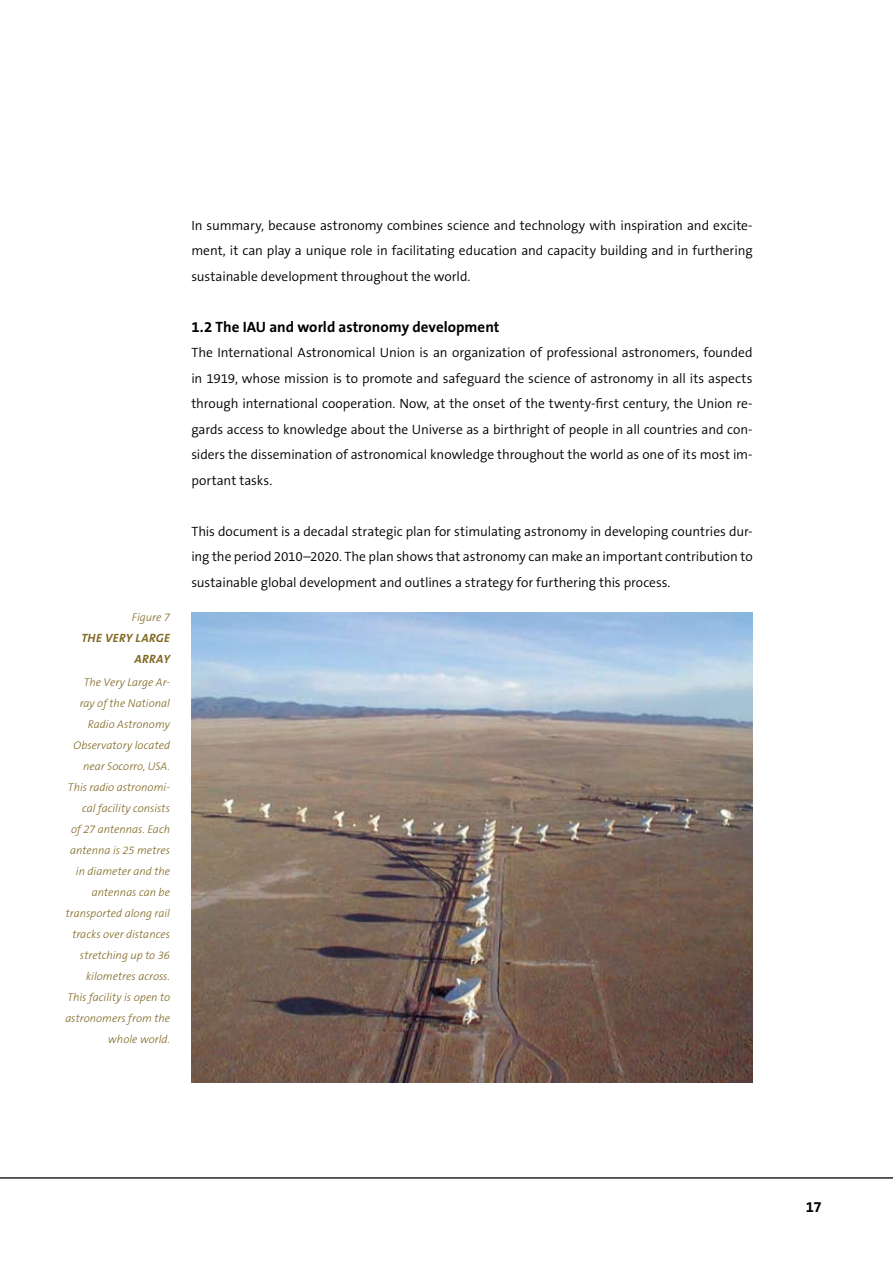
<style>
.page{position:relative;width:893px;height:1263px;background:#fff}
.page>*{position:absolute;margin:0;border:0;box-sizing:border-box;transform-origin:0 0}
.t1{font:700 15px "The Sans B7";color:#000}
.t2{font:300 13.5px/25.5px "The Sans B4";color:#000;text-align:justify}
.t3{font:italic 700 12px/21px "The Sans B7";letter-spacing:.035em;color:#806722;text-align:right}
.t4{font:italic 300 11.25px/21px "The Sans B3";color:#806722;text-align:right}
</style>
<div class="page">
<img style="left:191px;top:612px;width:562px;height:471px">
<hr style="left:0;top:1177px;width:893px;height:1px;background:#000">
<p class="t4" style="left:132px;top:607px;width:40px">Figure 7</p>
<p class="t3" style="left:81px;top:627px;width:90px">THE VERY LA RGE<br>ARRAY</p>
<p class="t4" style="left:65px;top:672px;width:106px">The Very Large Ar-<br>ray of the National<br>Radio Astronomy<br>Observatory located near Socorro, USA.<br>This radio astronomi&shy;cal facility consists<br>of 27 antennas. Each antenna is 25 metres in diameter and the antennas can be transported along rail tracks over distances stretching up to 36 kilometres across.<br>This facility is open to astronomers from the whole world.</p>
<p class="t2" style="left:191px;top:213px;width:563px">In summary, because astronomy combines science and technology with inspiration and excite&shy;ment, it can play a unique role in facilitating education and capacity building and in furthering sustainable development throughout the world.</p>
<p class="t1" style="left:191px;top:319px;width:310px">1.2 The IAU and world astronomy development</p>
<p class="t2" style="left:191px;top:340px;width:563px">The International Astronomical Union is an organization of professional astronomers, founded in 1919, whose mission is to promote and safeguard the science of astronomy in all its aspects through international cooperation. Now, at the onset of the twenty-first century, the Union re&shy;gards access to knowledge about the Universe as a birthright of people in all countries and con&shy;siders the dissemination of astronomical knowledge throughout the world as one of its most im&shy;portant tasks.</p>
<p class="t2" style="left:191px;top:519px;width:563px">This document is a decadal strategic plan for stimulating astronomy in developing countries dur&shy;ing the period 2010–2020. The plan shows that astronomy can make an important contribution to sustainable global development and outlines a strategy for furthering this process.</p>
<p class="t1" style="left:806px;top:1199px;width:17px">17</p>
</div>
